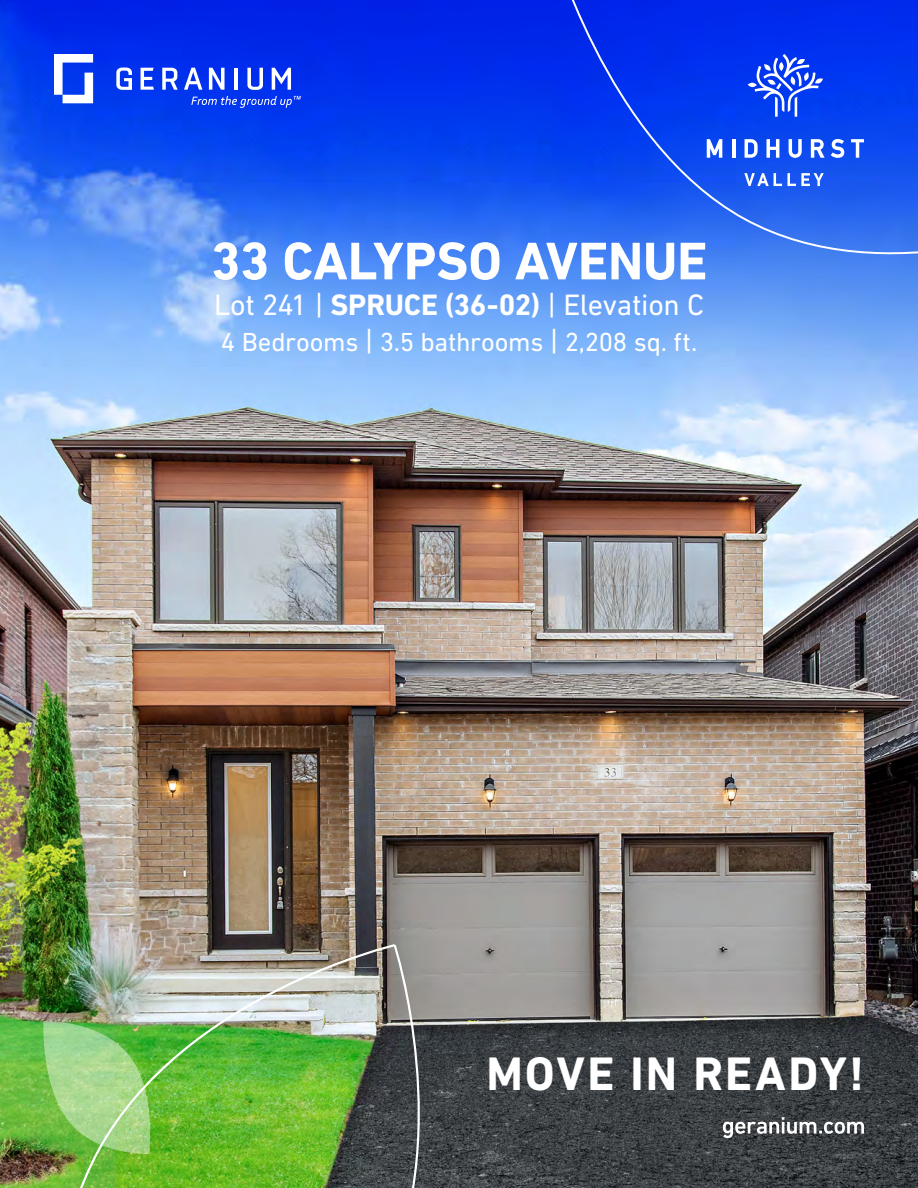
<style>
.page{position:relative;width:918px;height:1188px;background:#fff}
.page>*{position:absolute;margin:0;border:0;box-sizing:border-box;transform-origin:0 0}
.t1{font:700 53.85px "DIN Next LT Pro";letter-spacing:-.005em;color:#fff}
.t2{font:700 47.85px "DIN Next LT Pro";letter-spacing:.045em;color:#fff}
.t3{font:30px "DIN Next LT Pro";letter-spacing:-.01em;color:#fff}
.t4{font:26.55px "DIN Next LT Pro";letter-spacing:-.005em;color:#fff}
.s1{font-weight:700}
.s2{font-size:30px}
</style>
<div class="page">
<img style="left:0;top:0;width:918px;height:1188px">
<svg style="left:723px;top:1117px;width:141px;height:21px"></svg>
<svg style="left:548px;top:0;width:370px;height:297px;background:#1a52ef"></svg>
<svg style="left:707px;top:139px;width:15px;height:19px"></svg>
<hr style="left:732px;top:139px;width:3px;height:19px;background:#fff">
<svg style="left:745px;top:139px;width:13px;height:19px"></svg>
<svg style="left:766px;top:139px;width:13px;height:19px"></svg>
<svg style="left:789px;top:139px;width:13px;height:19px"></svg>
<svg style="left:811px;top:139px;width:14px;height:19px"></svg>
<svg style="left:831px;top:139px;width:13px;height:19px"></svg>
<svg style="left:851px;top:139px;width:13px;height:19px"></svg>
<svg style="left:744px;top:173px;width:80px;height:13px"></svg>
<svg style="left:748px;top:54px;width:75px;height:63px;background:#3763f3"></svg>
<svg style="left:54px;top:54px;width:39px;height:49px"></svg>
<svg style="left:116px;top:68px;width:16px;height:22px"></svg>
<svg style="left:141px;top:68px;width:13px;height:22px"></svg>
<svg style="left:162px;top:68px;width:16px;height:22px"></svg>
<svg style="left:184px;top:68px;width:18px;height:22px"></svg>
<svg style="left:209px;top:68px;width:16px;height:22px"></svg>
<hr style="left:234px;top:68px;width:4px;height:22px;background:#fff">
<svg style="left:247px;top:68px;width:16px;height:22px"></svg>
<svg style="left:272px;top:68px;width:19px;height:22px"></svg>
<svg style="left:191px;top:96px;width:110px;height:12px"></svg>
<img style="left:12px;top:943px;width:446px;height:245px">
<img style="left:40px;top:1019px;width:117px;height:137px">
<h1 class="t1" style="left:211px;top:230px;width:498px">33 CALYPSO AVENUE</h1>
<p class="t3" style="left:214px;top:288px;width:492px">Lot 241 | <span class="s1">SPRUCE (36-02)</span> | Elevation C</p>
<p class="t4" style="left:221px;top:327px;width:478px">4 Bedrooms <span class="s2">|</span> 3.5 bathrooms <span class="s2">|</span> 2,208 sq. ft.</p>
<h2 class="t2" style="left:486px;top:1046px;width:379px">MOVE IN READY!</h2>
</div>
